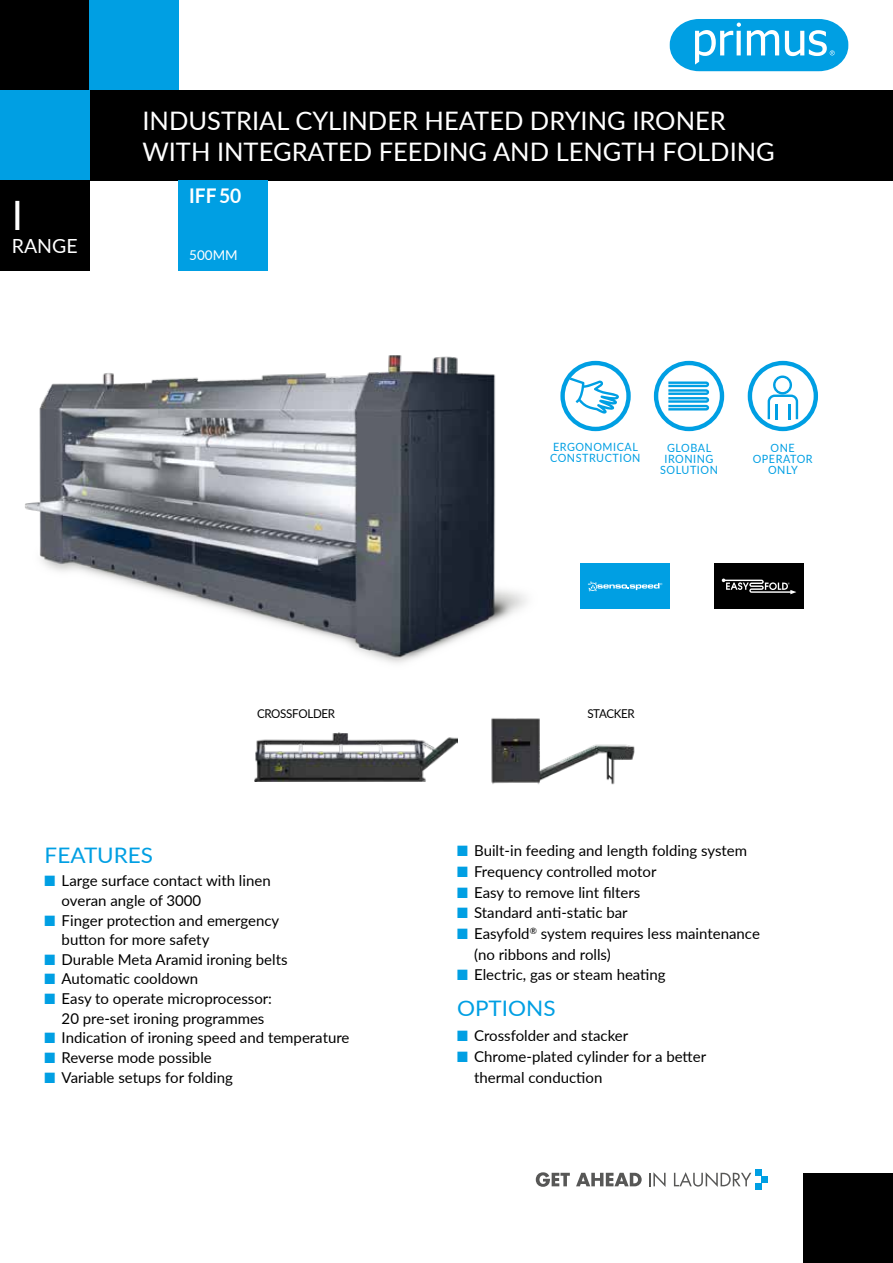
<style>
.page{position:relative;width:893px;height:1263px;background:#fff}
.page>*{position:absolute;margin:0;border:0;box-sizing:border-box;transform-origin:0 0}
.t1{font:40.5px "Lato";color:#fff}
.t2{font:25.5px/31.5px "Lato";color:#fff}
.t3{font:21.3px "Lato";color:#009fe3;scale:1.05 1}
.t4{font:700 20.25px "Lato";color:#fff;scale:.95 1}
.t5{font:19.5px "Lato";color:#fff}
.t6{font:15px/19.6px "Lato";color:#000}
.t7{font:13.5px "Lato";color:#fff}
.t8{font:12.15px "Lato";letter-spacing:-.025em;color:#000;scale:.95 1}
.t9{font:11.4px/10.8px "Lato";letter-spacing:.05em;color:#009fe3;text-align:center;scale:.95 1}
.s1{color:#009fe3}
</style>
<div class="page">
<div style="left:0;top:0;width:101px;height:102px;background:#000"></div>
<div style="left:0;top:90px;width:893px;height:90px;background:#000"></div>
<div style="left:0;top:90px;width:89px;height:90px;background:#009fe3"></div>
<div style="left:89px;top:0;width:90px;height:90px;background:#009fe3"></div>
<svg style="left:670px;top:19px;width:178px;height:52px"></svg>
<svg style="left:536px;top:1172px;width:34px;height:15px"></svg>
<svg style="left:576px;top:1173px;width:66px;height:13px"></svg>
<svg style="left:649px;top:1172px;width:16px;height:15px"></svg>
<svg style="left:674px;top:1172px;width:77px;height:15px"></svg>
<div style="left:761px;top:1176px;width:7px;height:7px;background:#009fe3"></div>
<div style="left:755px;top:1183px;width:6px;height:7px;background:#009fe3"></div>
<div style="left:755px;top:1169px;width:6px;height:7px;background:#009fe3"></div>
<div style="left:804px;top:1173px;width:89px;height:90px;background:#000"></div>
<div style="left:179px;top:180px;width:89px;height:90px;background:#009fe3"></div>
<div style="left:580px;top:564px;width:90px;height:45px;background:#009fe3"></div>
<svg style="left:588px;top:581px;width:74px;height:10px"></svg>
<div style="left:714px;top:564px;width:90px;height:45px;background:#000"></div>
<svg style="left:722px;top:578px;width:74px;height:16px"></svg>
<img style="left:25px;top:355px;width:502px;height:308px">
<img style="left:491px;top:718px;width:144px;height:67px">
<img style="left:254px;top:732px;width:203px;height:49px">
<svg style="left:748px;top:361px;width:70px;height:70px"></svg>
<svg style="left:654px;top:361px;width:70px;height:70px"></svg>
<svg style="left:560px;top:361px;width:71px;height:70px"></svg>
<div style="left:0;top:180px;width:89px;height:90px;background:#000"></div>
<h1 class="t1" style="left:12px;top:186px;width:13px">I</h1>
<h3 class="t5" style="left:12px;top:232px;width:67px">RANGE</h3>
<h2 class="t2" style="left:142px;top:104px;width:634px">INDUSTRIAL CYLINDER HEATED DRYING IRONER<br>WITH INTEGRATED FEEDING AND LENGTH FOLDING</h2>
<h3 class="t4" style="left:189px;top:181px;width:56px">IFF 50</h3>
<p class="t7" style="left:189px;top:245px;width:50px">500MM</p>
<p class="t9" style="left:550px;top:441px;width:97px;text-align:left">ERGONOMICAL<br>CONSTRUCTION</p>
<p class="t9" style="left:660px;top:442px;width:62px">GLOBAL<br>IRONING<br>SOLUTION</p>
<p class="t9" style="left:753px;top:442px;width:65px">ONE<br>OPERATOR<br>ONLY</p>
<p class="t8" style="left:257px;top:704px;width:84px">CROSSFOLDER</p>
<p class="t8" style="left:587px;top:704px;width:51px">STACKER</p>
<h3 class="t3" style="left:45px;top:839px;width:105px">FEATURES</h3>
<p class="t6" style="left:62px;top:870px;width:211px;text-indent:-17px"><span class="s1">■</span> Large surface contact with linen overan angle of 3000</p>
<p class="t6" style="left:62px;top:910px;width:219px;text-indent:-17px"><span class="s1">■</span> Finger protection and emergency button for more safety</p>
<p class="t6" style="left:45px;top:949px;width:244px"><span class="s1">■</span> Durable Meta Aramid ironing belts</p>
<p class="t6" style="left:45px;top:968px;width:155px"><span class="s1">■</span> Automatic cooldown</p>
<p class="t6" style="left:62px;top:988px;width:212px;text-indent:-17px"><span class="s1">■</span> Easy to operate microprocessor:<br>20 pre-set ironing programmes</p>
<p class="t6" style="left:45px;top:1027px;width:306px"><span class="s1">■</span> Indication of ironing speed and temperature</p>
<p class="t6" style="left:45px;top:1047px;width:169px"><span class="s1">■</span> Reverse mode possible</p>
<p class="t6" style="left:45px;top:1067px;width:190px"><span class="s1">■</span> Variable setups for folding</p>
<p class="t6" style="left:457px;top:840px;width:292px"><span class="s1">■</span> Built-in feeding and length folding system</p>
<p class="t6" style="left:457px;top:861px;width:201px"><span class="s1">■</span> Frequency controlled motor</p>
<p class="t6" style="left:457px;top:882px;width:185px"><span class="s1">■</span> Easy to remove lint fi lters</p>
<p class="t6" style="left:457px;top:902px;width:172px"><span class="s1">■</span> Standard anti-static bar</p>
<p class="t6" style="left:474px;top:922px;width:287px;line-height:20.7px;text-indent:-17px"><span class="s1">■</span> Easyfold<sup>®</sup> system requires less maintenance (no ribbons and rolls)</p>
<p class="t6" style="left:457px;top:964px;width:210px"><span class="s1">■</span> Electric, gas or steam heating</p>
<h3 class="t3" style="left:457px;top:993px;width:95px">OPTIONS</h3>
<p class="t6" style="left:457px;top:1025px;width:173px"><span class="s1">■</span> Crossfolder and stacker</p>
<p class="t6" style="left:474px;top:1045px;width:234px;line-height:20.7px;text-indent:-17px"><span class="s1">■</span> Chrome-plated cylinder for a better thermal conduction</p>
</div>
